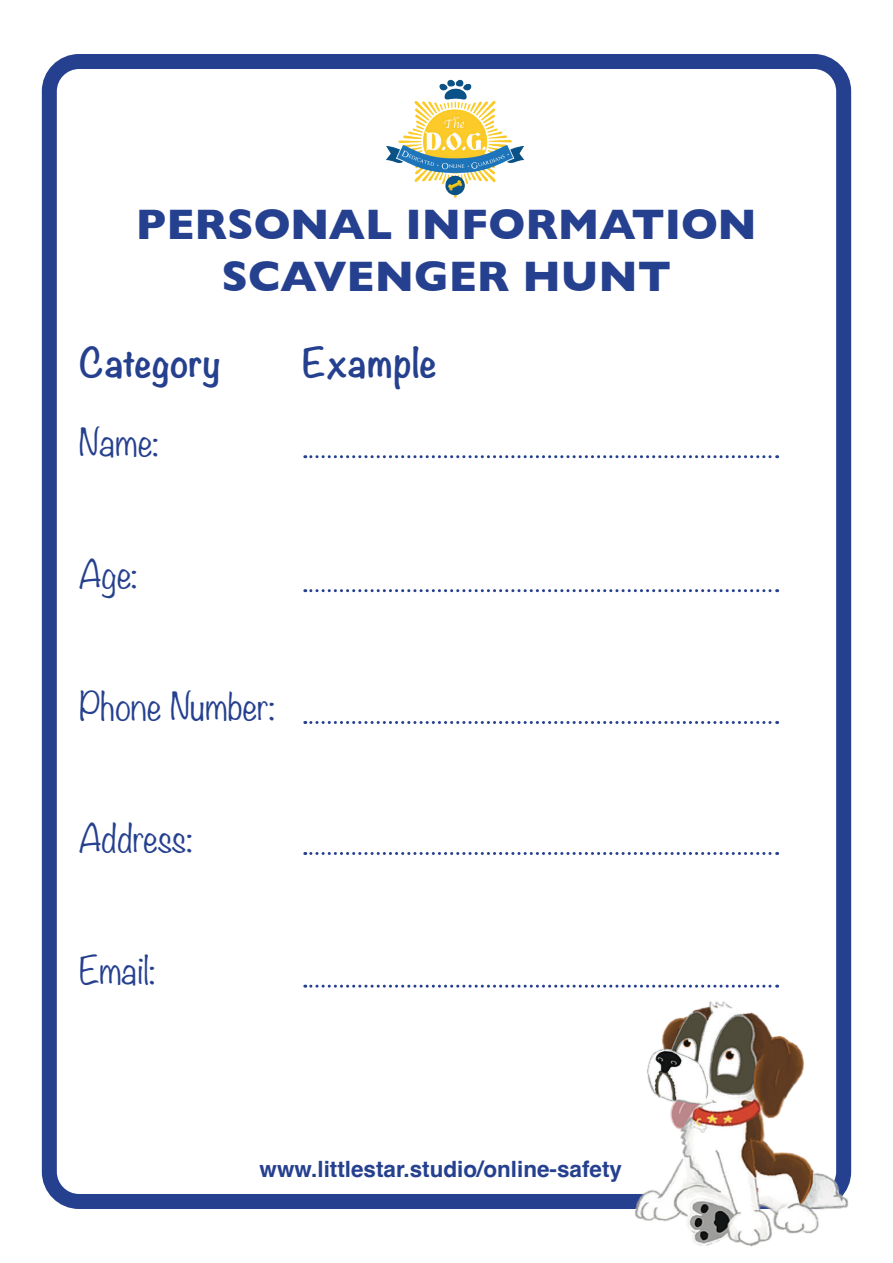
<style>
.page{position:relative;width:893px;height:1263px;background:#fff}
.page>*{position:absolute;margin:0;border:0;box-sizing:border-box;transform-origin:0 0}
.t1{font:700 43.5px/52.2px "Gill Sans";color:#25408f;text-align:center}
.t2{font:700 36px "Noteworthy";color:#25408f}
.t3{font:300 34.5px "Noteworthy";color:#25408f}
.t4{font:700 22.5px "Helvetica";color:#25408f}
</style>
<div class="page">
<div style="left:42px;top:54px;width:809px;height:1155px;border:15px solid #25408f;border-radius:30px"></div>
<svg style="left:305px;top:455px;width:473px;height:3px"></svg>
<svg style="left:305px;top:589px;width:473px;height:3px"></svg>
<svg style="left:305px;top:721px;width:473px;height:3px"></svg>
<svg style="left:305px;top:852px;width:473px;height:3px"></svg>
<svg style="left:305px;top:985px;width:473px;height:3px"></svg>
<img style="left:387px;top:65px;width:140px;height:133px">
<img style="left:578px;top:987px;width:274px;height:260px">
<svg style="left:720px;top:1114px;width:13px;height:10px"></svg>
<p class="t1" style="left:136px;top:198px;width:622px">PERSONAL INFORMATION<br>SCAVENGER HUNT</p>
<p class="t2" style="left:79px;top:331px;width:143px">Category</p>
<p class="t3" style="left:79px;top:412px;width:81px">Name:</p>
<p class="t2" style="left:303px;top:331px;width:136px">Example</p>
<p class="t3" style="left:79px;top:544px;width:60px">Age:</p>
<p class="t3" style="left:79px;top:676px;width:197px">Phone Number:</p>
<p class="t3" style="left:79px;top:808px;width:115px">Address:</p>
<p class="t3" style="left:79px;top:940px;width:77px">Email:</p>
<p class="t4" style="left:260px;top:1159px;width:364px">www.littlestar.studio/online-safety</p>
</div>
